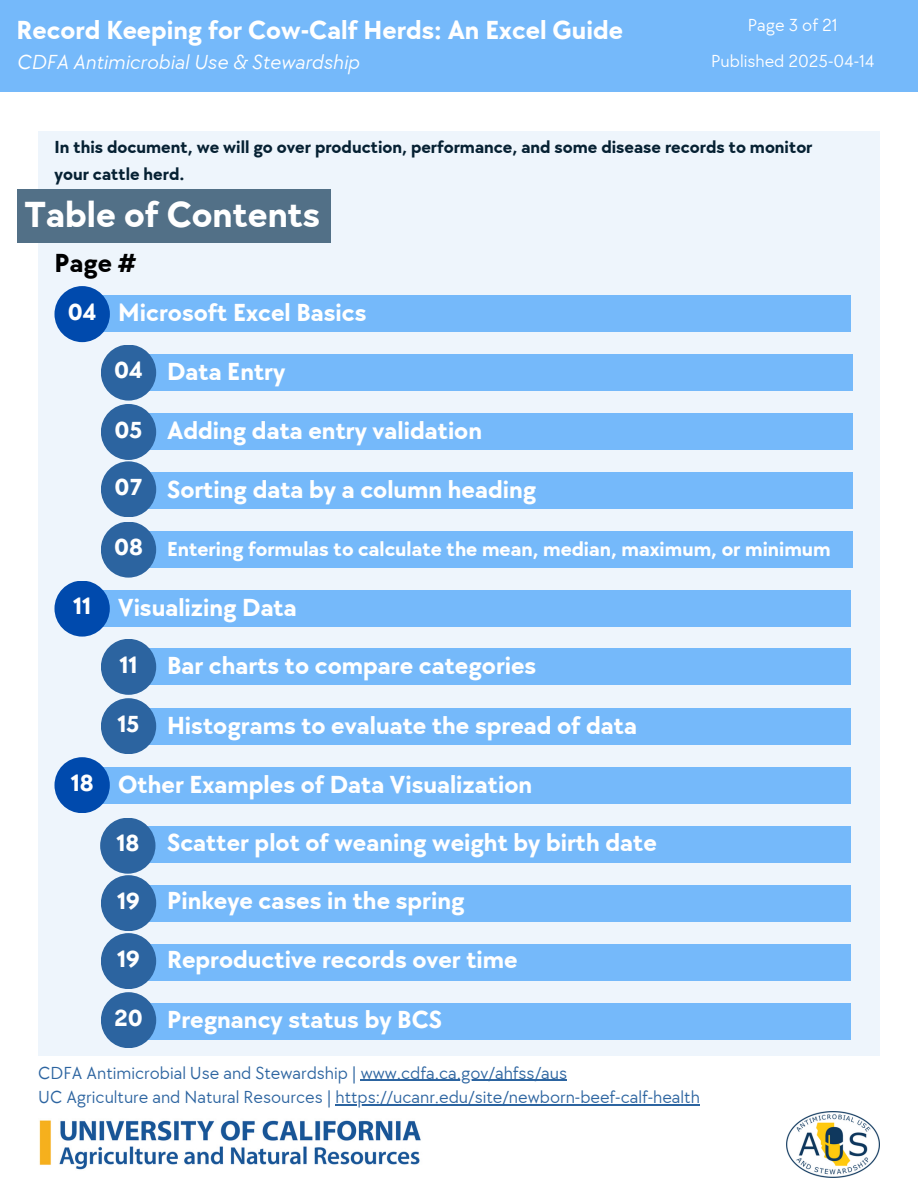
<style>
.page{position:relative;width:918px;height:1188px;background:#fff}
.page>*{position:absolute;margin:0;border:0;box-sizing:border-box;transform-origin:0 0}
.t1{font:700 37.5px "TT Chocolates";color:#fff}
.t2{font:700 27px "TT Chocolates";color:#fff}
.t3{font:700 27px "TT Chocolates";color:#000}
.t4{font:700 25.5px "TT Chocolates";color:#fff}
.t5{font:700 24px "TT Chocolates";color:#fff}
.t6{font:700 21px "TT Chocolates";color:#fff}
.t7{font:italic 21px "TT Chocolates";color:#fff}
.t8{font:18px "TT Chocolates";color:#2c64a0}
.t9{font:700 18px/27px "TT Chocolates";color:#062133}
.t10{font:18px "TT Chocolates";color:#fff}
</style>
<div class="page">
<div style="left:38px;top:131px;width:842px;height:925px;background:#eef5fc"></div>
<div style="left:17px;top:190px;width:313px;height:53px;background:#527087"></div>
<div style="left:0;top:0;width:918px;height:92px;background:#75b9fa"></div>
<div style="left:77px;top:295px;width:774px;height:37px;background:#75b9fa"></div>
<div style="left:54px;top:286px;width:56px;height:56px;background:#004aad;border-radius:50%"></div>
<div style="left:137px;top:354px;width:716px;height:37px;background:#75b9fa"></div>
<div style="left:120px;top:413px;width:733px;height:37px;background:#75b9fa"></div>
<div style="left:129px;top:472px;width:724px;height:37px;background:#75b9fa"></div>
<div style="left:129px;top:531px;width:724px;height:37px;background:#75b9fa"></div>
<div style="left:77px;top:590px;width:774px;height:37px;background:#75b9fa"></div>
<div style="left:137px;top:648px;width:714px;height:37px;background:#75b9fa"></div>
<div style="left:137px;top:708px;width:714px;height:37px;background:#75b9fa"></div>
<div style="left:77px;top:767px;width:774px;height:37px;background:#75b9fa"></div>
<div style="left:129px;top:826px;width:722px;height:37px;background:#75b9fa"></div>
<div style="left:129px;top:885px;width:722px;height:37px;background:#75b9fa"></div>
<div style="left:129px;top:944px;width:722px;height:37px;background:#75b9fa"></div>
<div style="left:129px;top:1003px;width:722px;height:37px;background:#75b9fa"></div>
<div style="left:101px;top:345px;width:55px;height:56px;background:#2c64a0;border-radius:50%"></div>
<div style="left:101px;top:404px;width:55px;height:56px;background:#2c64a0;border-radius:50%"></div>
<div style="left:101px;top:461px;width:55px;height:56px;background:#2c64a0;border-radius:50%"></div>
<div style="left:101px;top:522px;width:55px;height:56px;background:#2c64a0;border-radius:50%"></div>
<div style="left:54px;top:581px;width:56px;height:56px;background:#004aad;border-radius:50%"></div>
<div style="left:101px;top:639px;width:55px;height:56px;background:#2c64a0;border-radius:50%"></div>
<div style="left:101px;top:698px;width:55px;height:56px;background:#2c64a0;border-radius:50%"></div>
<div style="left:54px;top:757px;width:56px;height:56px;background:#004aad;border-radius:50%"></div>
<div style="left:101px;top:933px;width:55px;height:56px;background:#2c64a0;border-radius:50%"></div>
<div style="left:101px;top:875px;width:55px;height:56px;background:#2c64a0;border-radius:50%"></div>
<div style="left:100px;top:818px;width:55px;height:56px;background:#2c64a0;border-radius:50%"></div>
<div style="left:101px;top:992px;width:55px;height:56px;background:#2c64a0;border-radius:50%"></div>
<img style="left:786px;top:1111px;width:94px;height:67px">
<img style="left:39px;top:1120px;width:382px;height:50px">
<hr style="left:361px;top:1080px;width:206px;height:1px;background:#2c64a0">
<hr style="left:335px;top:1104px;width:365px;height:1px;background:#2c64a0">
<h4 class="t2" style="left:17px;top:14px;width:608px">Record Keeping for Cow-Calf Herds: An Excel Guide</h4>
<h5 class="t7" style="left:17px;top:50px;width:344px">CDFA Antimicrobial Use &amp; Stewardship</h5>
<h2 class="t10" style="left:748px;top:14px;width:91px">Page 3 of 21</h2>
<p class="t10" style="left:711px;top:50px;width:165px">Published 2025-04-14</p>
<h2 class="t9" style="left:54px;top:134px;width:760px">In this document, we will go over production, performance, and some disease records to monitor your cattle herd.</h2>
<p class="t1" style="left:25px;top:194px;width:297px">Table of Contents</p>
<h1 class="t3" style="left:54px;top:247px;width:84px">Page #</h1>
<p class="t5" style="left:68px;top:298px;width:30px">04</p>
<p class="t5" style="left:73px;top:593px;width:20px">11</p>
<h2 class="t5" style="left:71px;top:769px;width:24px">18</h2>
<h2 class="t4" style="left:118px;top:298px;width:250px">Microsoft Excel Basics</h2>
<p class="t5" style="left:114px;top:357px;width:30px">04</p>
<p class="t4" style="left:167px;top:357px;width:120px">Data Entry</p>
<h2 class="t4" style="left:167px;top:416px;width:317px">Adding data entry validation</h2>
<p class="t4" style="left:167px;top:475px;width:371px">Sorting data by a column heading</p>
<h2 class="t6" style="left:167px;top:537px;width:665px">Entering formulas to calculate the mean, median, maximum, or minimum</h2>
<p class="t4" style="left:118px;top:593px;width:180px">Visualizing Data</p>
<h2 class="t4" style="left:167px;top:651px;width:371px">Bar charts to compare categories</h2>
<p class="t4" style="left:167px;top:711px;width:472px">Histograms to evaluate the spread of data</p>
<h3 class="t4" style="left:118px;top:770px;width:415px">Other Examples of Data Visualization</h3>
<p class="t4" style="left:167px;top:828px;width:491px">Scatter plot of weaning weight by birth date</p>
<h2 class="t4" style="left:167px;top:887px;width:299px">Pinkeye cases in the spring</h2>
<p class="t4" style="left:167px;top:945px;width:352px">Reproductive records over time</p>
<h2 class="t4" style="left:167px;top:1005px;width:276px">Pregnancy status by BCS</h2>
<h2 class="t5" style="left:115px;top:416px;width:29px">05</h2>
<p class="t5" style="left:114px;top:473px;width:30px">07</p>
<h2 class="t5" style="left:114px;top:534px;width:30px">08</h2>
<h2 class="t5" style="left:120px;top:651px;width:20px">11</h2>
<p class="t5" style="left:118px;top:710px;width:23px">15</p>
<p class="t5" style="left:116px;top:830px;width:24px">18</p>
<h2 class="t5" style="left:117px;top:887px;width:24px">19</h2>
<p class="t5" style="left:117px;top:945px;width:24px">19</p>
<h2 class="t5" style="left:114px;top:1004px;width:30px">20</h2>
<p class="t8" style="left:38px;top:1062px;width:530px">CDFA Antimicrobial Use and Stewardship | www.cdfa.ca.gov/ahfss/aus</p>
<p class="t8" style="left:38px;top:1087px;width:663px">UC Agriculture and Natural Resources | https://ucanr.edu/site/newborn-beef-calf-health</p>
</div>
